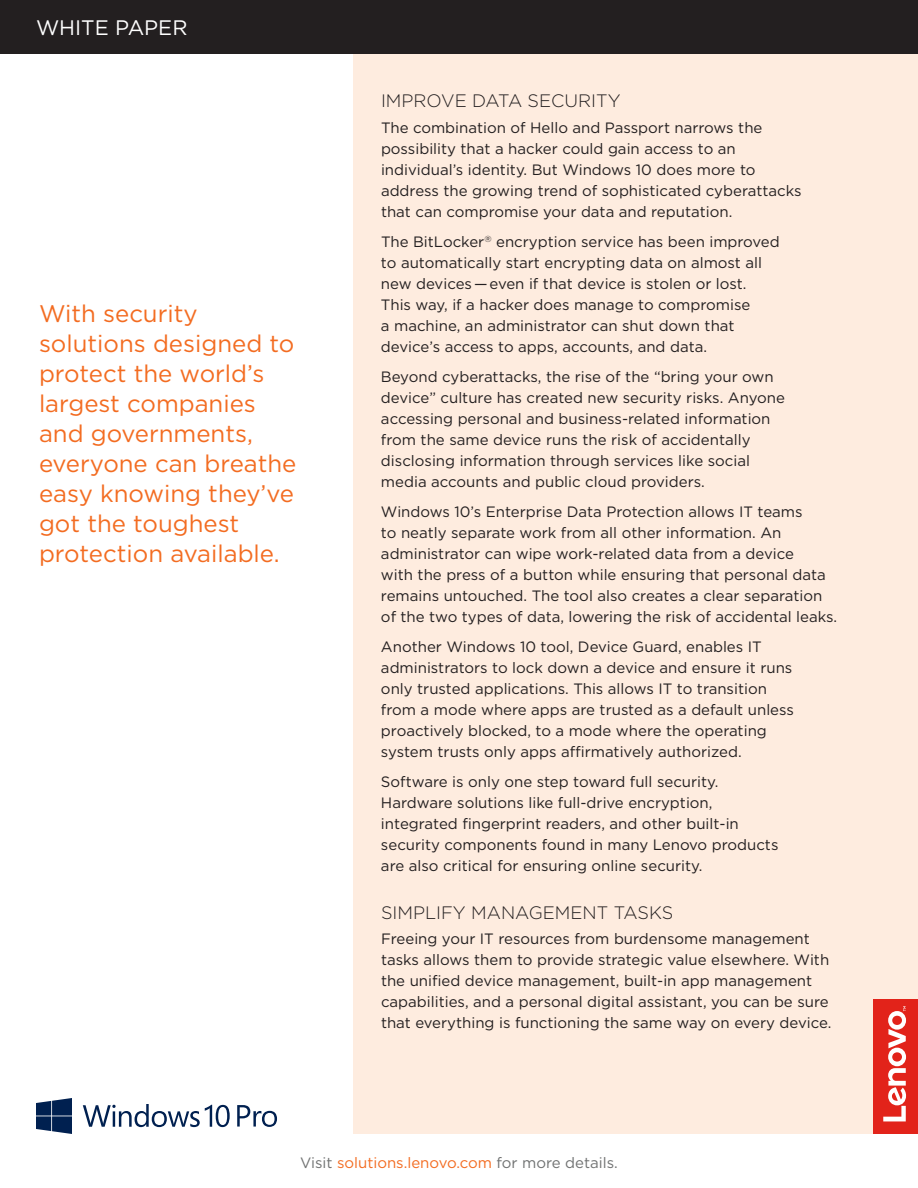
<style>
.page{position:relative;width:918px;height:1188px;background:#fff}
.page>*{position:absolute;margin:0;border:0;box-sizing:border-box;transform-origin:0 0}
.t1{font:24px/30px "Gotham";color:#f36c21}
.t2{font:21px "Gotham";color:#fff}
.t3{font:300 18px "Gotham";color:#231f20}
.t4{font:15px/21px "Gotham";color:#231f20}
.t5{font:15px "Gotham";color:#707272}
.s1{color:#f36c21}
</style>
<div class="page">
<div style="left:353px;top:0;width:565px;height:1134px;background:#feecdf"></div>
<div style="left:873px;top:999px;width:45px;height:135px;background:#e2231a"></div>
<svg style="left:883px;top:1006px;width:23px;height:115px"></svg>
<div style="left:0;top:0;width:918px;height:54px;background:#231f20"></div>
<svg style="left:237px;top:1105px;width:40px;height:22px"></svg>
<svg style="left:36px;top:1098px;width:36px;height:36px"></svg>
<svg style="left:83px;top:1104px;width:147px;height:23px"></svg>
<h2 class="t2" style="left:36px;top:15px;width:153px">WHITE PAPER</h2>
<h1 class="t1" style="left:39px;top:298px;width:259px">With security solutions designed to protect the world’s largest companies and governments, everyone can breathe easy knowing they’ve got the toughest protection available.</h1>
<p class="t3" style="left:381px;top:90px;width:241px">IMPROVE DATA SECURITY</p>
<p class="t4" style="left:381px;top:117px;width:422px">The combination of Hello and Passport narrows the possibility that a hacker could gain access to an individual’s identity. But Windows 10 does more to address the growing trend of sophisticated cyberattacks that can compromise your data and reputation.</p>
<p class="t4" style="left:381px;top:231px;width:400px">The BitLocker<sup>®</sup> encryption service has been improved to automatically start encrypting data on almost all new devices — even if that device is stolen or lost.<br>This way, if a hacker does manage to compromise<br>a machine, an administrator can shut down that device’s access to apps, accounts, and data.</p>
<p class="t4" style="left:381px;top:366px;width:405px">Beyond cyberattacks, the rise of the “bring your own device” culture has created new security risks. Anyone accessing personal and business-related information from the same device runs the risk of accidentally disclosing information through services like social media accounts and public cloud providers.</p>
<p class="t4" style="left:381px;top:501px;width:458px">Windows 10’s Enterprise Data Protection allows IT teams<br>to neatly separate work from all other information. An administrator can wipe work-related data from a device<br>with the press of a button while ensuring that personal data remains untouched. The tool also creates a clear separation of the two types of data, lowering the risk of accidental leaks.</p>
<p class="t4" style="left:381px;top:636px;width:414px">Another Windows 10 tool, Device Guard, enables IT administrators to lock down a device and ensure it runs only trusted applications. This allows IT to transition from a mode where apps are trusted as a default unless proactively blocked, to a mode where the operating system trusts only apps affirmatively authorized.</p>
<p class="t4" style="left:381px;top:771px;width:399px">Software is only one step toward full security.<br>Hardware solutions like full-drive encryption, integrated fingerprint readers, and other built-in security components found in many Lenovo products are also critical for ensuring online security.</p>
<p class="t3" style="left:381px;top:901px;width:294px">SIMPLIFY MANAGEMENT TASKS</p>
<p class="t4" style="left:381px;top:928px;width:452px">Freeing your IT resources from burdensome management tasks allows them to provide strategic value elsewhere. With the unified device management, built-in app management capabilities, and a personal digital assistant, you can be sure that everything is functioning the same way on every device.</p>
<p class="t5" style="left:300px;top:1153px;width:319px">Visit <span class="s1">solutions.lenovo.com</span> for more details.</p>
</div>
